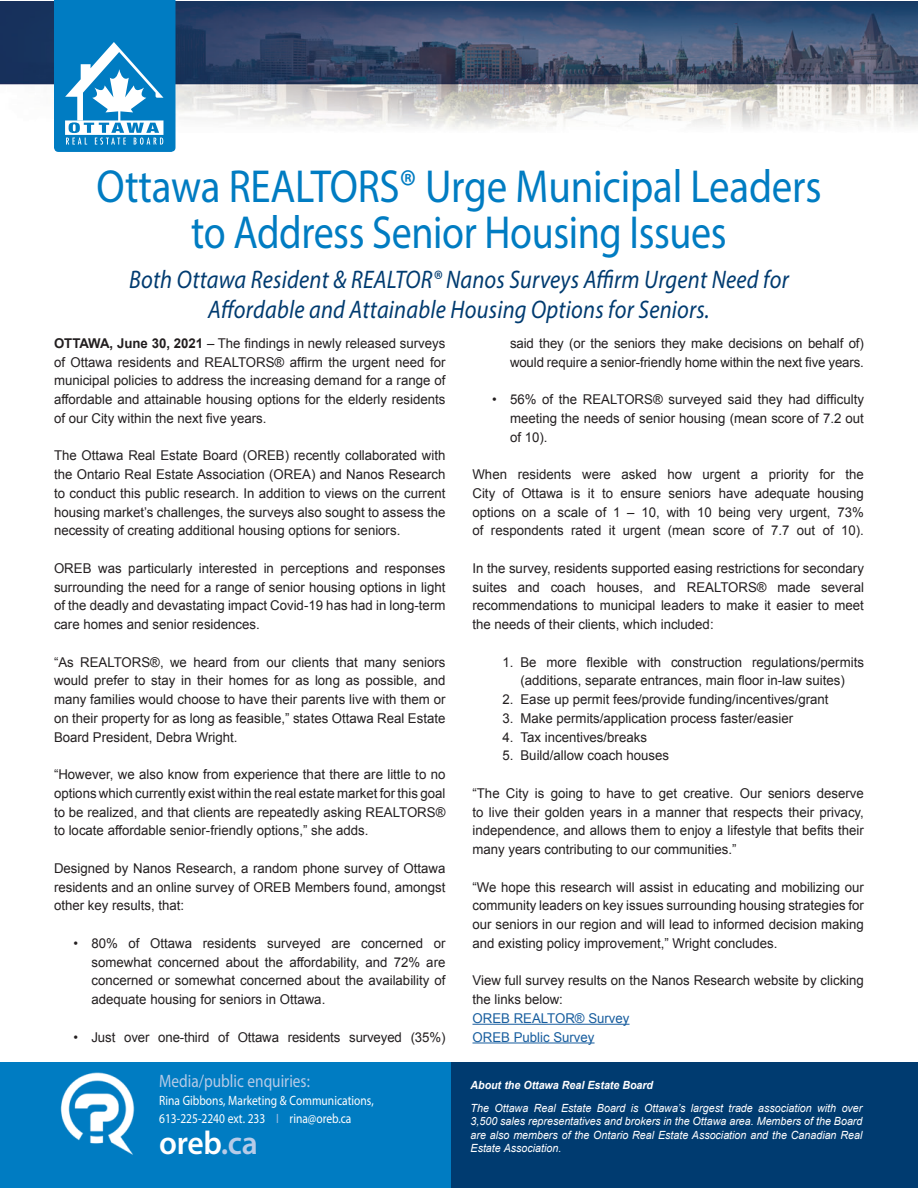
<style>
.page{position:relative;width:918px;height:1188px;background:#fff}
.page>*{position:absolute;margin:0;border:0;box-sizing:border-box;transform-origin:0 0}
.t1{font:46.5px/46.5px "Myriad Pro";letter-spacing:-.01em;color:#007cc2;text-align:center;scale:.88 1}
.t2{font:600 33px "Myriad Pro";letter-spacing:-.01em;color:#fff;scale:.96 1}
.t3{font:italic 25.5px/30px "Myriad Pro";letter-spacing:.01em;color:#003b70;text-align:center;scale:.88 1}
.t4{font:18px "Myriad Pro";color:#b6cbe8;scale:.85 1}
.t5{font:13.5px/18.8px "Arial";color:#231f20;text-align:justify}
.t6{font:13.5px "Myriad Pro";color:#fff;scale:.85 1}
.t7{font:13.5px "Arial";color:#175d9e}
.t8{font:italic 11.25px/13.5px "Arial";color:#fff;text-align:justify;scale:.95 1}
.t9{font:italic 700 11.25px "Arial";letter-spacing:-.005em;color:#fff;scale:.95 1}
.s1{font-weight:700}
.s2{color:#a0bde2}
.s3{color:#b6cbe8}
</style>
<div class="page">
<div style="left:0;top:1063px;width:918px;height:125px;background:#007cc2"></div>
<div style="left:451px;top:1063px;width:467px;height:125px;background:#003b70"></div>
<img style="left:0;top:1px;width:918px;height:128px">
<svg style="left:54px;top:0;width:122px;height:152px;background:#2e93cd"></svg>
<hr style="left:472px;top:1024px;width:158px;height:1px;background:#175d9e">
<hr style="left:472px;top:1042px;width:123px;height:1px;background:#175d9e">
<img style="left:60px;top:1072px;width:75px;height:83px">
<p class="t1" style="left:96px;top:162px;width:825px">Ottawa REALTORS® Urge Municipal Leaders to Address Senior Housing Issues</p>
<p class="t3" style="left:129px;top:264px;width:751px">Both Ottawa Resident &amp; REALTOR® Nanos Surveys Affirm Urgent Need for<br>Affordable and Attainable Housing Options for Seniors.</p>
<p class="t5" style="left:54px;top:334px;width:393px"><span class="s1">OTTAWA, June 30, 2021</span> – The findings in newly released surveys of Ottawa residents and REALTORS® affirm the urgent need for municipal policies to address the increasing demand for a range of affordable and attainable housing options for the elderly residents of our City within the next five years.</p>
<p class="t5" style="left:54px;top:446px;width:393px">The Ottawa Real Estate Board (OREB) recently collaborated with the Ontario Real Estate Association (OREA) and Nanos Research to conduct this public research. In addition to views on the current housing market’s challenges, the surveys also sought to assess the necessity of creating additional housing options for seniors.</p>
<p class="t5" style="left:54px;top:559px;width:393px">OREB was particularly interested in perceptions and responses surrounding the need for a range of senior housing options in light of the deadly and devastating impact Covid-19 has had in long-term care homes and senior residences.</p>
<p class="t5" style="left:54px;top:653px;width:393px">“As REALTORS®, we heard from our clients that many seniors would prefer to stay in their homes for as long as possible, and many families would choose to have their parents live with them or on their property for as long as feasible,” states Ottawa Real Estate Board President, Debra Wright.</p>
<p class="t5" style="left:54px;top:765px;width:393px">“However, we also know from experience that there are little to no options which currently exist within the real estate market for this goal to be realized, and that clients are repeatedly asking REALTORS® to locate affordable senior-friendly options,” she adds.</p>
<p class="t5" style="left:54px;top:859px;width:393px">Designed by Nanos Research, a random phone survey of Ottawa residents and an online survey of OREB Members found, amongst other key results, that:</p>
<p class="t5" style="left:92px;top:934px;width:355px;text-indent:-18px">• 80% of Ottawa residents surveyed are concerned or somewhat concerned about the affordability, and 72% are concerned or somewhat concerned about the availability of adequate housing for seniors in Ottawa.</p>
<p class="t5" style="left:74px;top:1028px;width:373px">• Just over one-third of Ottawa residents surveyed (35%)</p>
<p class="t4" style="left:159px;top:1070px;width:179px">Media/public enquiries:</p>
<p class="t6" style="left:159px;top:1092px;width:254px">Rina Gibbons, Marketing &amp; Communications,</p>
<p class="t6" style="left:159px;top:1110px;width:228px">613-225-2240 ext. 233 <span class="s2">I</span> rina@oreb.ca</p>
<p class="t2" style="left:159px;top:1122px;width:104px">oreb<span class="s3">.ca</span></p>
<p class="t5" style="left:510px;top:334px;width:355px">said they (or the seniors they make decisions on behalf of) would require a senior-friendly home within the next five years.</p>
<p class="t5" style="left:510px;top:390px;width:355px;text-indent:-18px">• 56% of the REALTORS® surveyed said they had difficulty meeting the needs of senior housing (mean score of 7.2 out of 10).</p>
<p class="t5" style="left:472px;top:465px;width:393px">When residents were asked how urgent a priority for the City of Ottawa is it to ensure seniors have adequate housing options on a scale of 1 – 10, with 10 being very urgent, 73% of respondents rated it urgent (mean score of 7.7 out of 10).</p>
<p class="t5" style="left:472px;top:559px;width:393px">In the survey, residents supported easing restrictions for secondary suites and coach houses, and REALTORS® made several recommendations to municipal leaders to make it easier to meet the needs of their clients, which included:</p>
<p class="t5" style="left:502px;top:653px;width:363px;text-align:center">1. Be more flexible with construction regulations/permits (additions, separate entrances, main floor in-law suites)</p>
<p class="t5" style="left:502px;top:690px;width:328px">2. Ease up permit fees/provide funding/incentives/grant</p>
<p class="t5" style="left:502px;top:709px;width:292px">3. Make permits/application process faster/easier</p>
<p class="t5" style="left:502px;top:728px;width:146px">4. Tax incentives/breaks</p>
<p class="t5" style="left:502px;top:746px;width:168px">5. Build/allow coach houses</p>
<p class="t5" style="left:472px;top:784px;width:393px">“The City is going to have to get creative. Our seniors deserve to live their golden years in a manner that respects their privacy, independence, and allows them to enjoy a lifestyle that befits their many years contributing to our communities.”</p>
<p class="t5" style="left:472px;top:878px;width:393px">“We hope this research will assist in educating and mobilizing our community leaders on key issues surrounding housing strategies for our seniors in our region and will lead to informed decision making and existing policy improvement,” Wright concludes.</p>
<p class="t5" style="left:472px;top:971px;width:393px">View full survey results on the Nanos Research website by clicking the links below:</p>
<p class="t7" style="left:472px;top:1009px;width:159px">OREB REALTOR® Survey</p>
<p class="t7" style="left:472px;top:1028px;width:124px">OREB Public Survey</p>
<p class="t9" style="left:471px;top:1078px;width:194px">About the Ottawa Real Estate Board</p>
<p class="t8" style="left:471px;top:1101px;width:414px">The Ottawa Real Estate Board is Ottawa’s largest trade association with over 3,500 sales representatives and brokers in the Ottawa area. Members of the Board are also members of the Ontario Real Estate Association and the Canadian Real Estate Association.</p>
</div>
